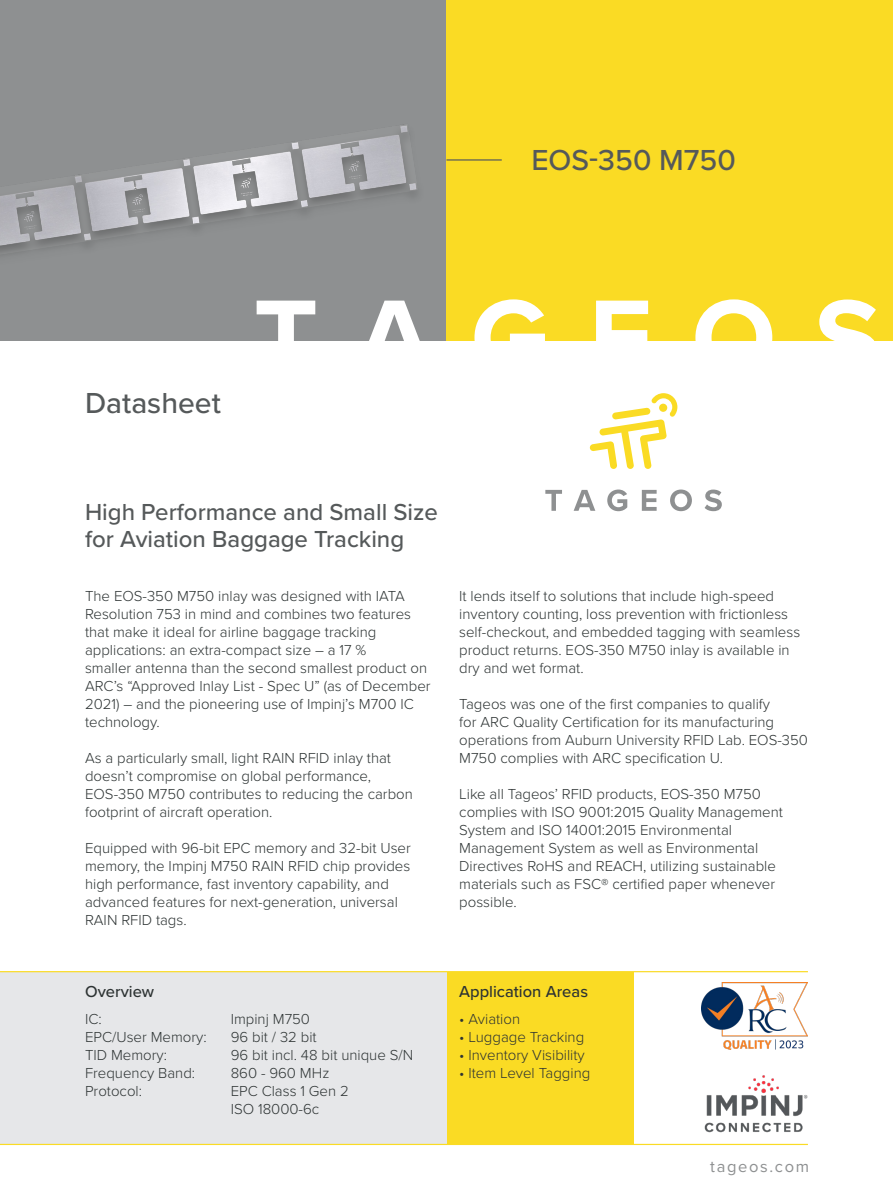
<style>
.page{position:relative;width:893px;height:1187px;background:#fff}
.page>*{position:absolute;margin:0;border:0;box-sizing:border-box;transform-origin:0 0}
._01_product_name{font:500 30px "Proxima Nova";color:#55595a}
._02_item{font:500 30px "Proxima Nova";color:#55595a}
.t1{font:500 24px "Proxima Nova";color:#55595a}
._05_overview_headline{font:500 16.5px "Proxima Nova";color:#2d3333}
._07_tageos_dot_com{font:16.5px "Proxima Nova";letter-spacing:.1em;color:#8e9091}
._04_running_text{font:300 15px/18px "Proxima Nova";color:#2d3333}
._06_overview_running_text{font:300 15px "Proxima Nova";color:#2d3333}
</style>
<div class="page">
<div style="left:446px;top:971px;width:188px;height:173px;background:#fadb24"></div>
<div style="left:0;top:971px;width:446px;height:173px;background:#e6e7e9"></div>
<hr style="left:0;top:1143px;width:808px;height:1px;background:#fadb24">
<hr style="left:0;top:971px;width:808px;height:1px;background:#fadb24">
<img style="left:0;top:0;width:446px;height:340px">
<div style="left:446px;top:0;width:447px;height:340px;background:#fadb24"></div>
<svg style="left:590px;top:393px;width:87px;height:76px"></svg>
<div style="left:659px;top:403px;width:8px;height:9px;background:#fadb24;border-radius:50%"></div>
<svg style="left:545px;top:490px;width:17px;height:21px"></svg>
<svg style="left:574px;top:490px;width:21px;height:21px"></svg>
<svg style="left:607px;top:489px;width:20px;height:22px"></svg>
<svg style="left:642px;top:490px;width:15px;height:21px"></svg>
<svg style="left:670px;top:489px;width:22px;height:22px"></svg>
<svg style="left:705px;top:489px;width:17px;height:22px"></svg>
<svg style="left:257px;top:300px;width:58px;height:41px"></svg>
<svg style="left:368px;top:300px;width:53px;height:41px"></svg>
<svg style="left:474px;top:299px;width:71px;height:42px"></svg>
<svg style="left:596px;top:300px;width:52px;height:41px"></svg>
<svg style="left:695px;top:299px;width:77px;height:42px"></svg>
<svg style="left:817px;top:299px;width:60px;height:42px"></svg>
<hr style="left:446px;top:159px;width:56px;height:1px;background:#55595a">
<img style="left:702px;top:982px;width:106px;height:67px">
<img style="left:704px;top:1075px;width:104px;height:58px">
<p class="_01_product_name" style="left:531px;top:138px;width:206px">EOS-350 M750</p>
<p class="_02_item" style="left:85px;top:381px;width:137px">Datasheet</p>
<p class="t1" style="left:85px;top:494px;width:354px">High Performance and Small Size</p>
<p class="t1" style="left:85px;top:521px;width:321px">for Aviation Baggage Tracking</p>
<p class="_04_running_text" style="left:85px;top:586px;width:347px">The EOS-350 M750 inlay was designed with IATA Resolution 753 in mind and combines two features that make it ideal for airline baggage tracking applications: an extra-compact size – a 17 %<br>smaller antenna than the second smallest product on ARC’s “Approved Inlay List - Spec U” (as of December 2021) – and the pioneering use of Impinj’s M700 IC technology.</p>
<p class="_04_running_text" style="left:85px;top:748px;width:308px">As a particularly small, light RAIN RFID inlay that doesn’t compromise on global performance,</p>
<p class="_04_running_text" style="left:85px;top:784px;width:329px">EOS-350 M750 contributes to reducing the carbon footprint of aircraft operation.</p>
<p class="_04_running_text" style="left:85px;top:838px;width:327px">Equipped with 96-bit EPC memory and 32-bit User memory, the Impinj M750 RAIN RFID chip provides high performance, fast inventory capability, and advanced features for next-generation, universal RAIN RFID tags.</p>
<p class="_04_running_text" style="left:459px;top:586px;width:342px">It lends itself to solutions that include high-speed inventory counting, loss prevention with frictionless self-checkout, and embedded tagging with seamless product returns. EOS-350 M750 inlay is available in dry and wet format.</p>
<p class="_04_running_text" style="left:459px;top:694px;width:350px">Tageos was one of the first companies to qualify<br>for ARC Quality Certification for its manufacturing operations from Auburn University RFID Lab. EOS-350<br>M750 complies with ARC specification U.</p>
<p class="_04_running_text" style="left:459px;top:784px;width:325px">Like all Tageos’ RFID products, EOS-350 M750 complies with ISO 9001:2015 Quality Management System and ISO 14001:2015 Environmental Management System as well as Environmental Directives RoHS and REACH, utilizing sustainable materials such as FSC® certified paper whenever possible.</p>
<p class="_05_overview_headline" style="left:85px;top:979px;width:71px">Overview</p>
<p class="_06_overview_running_text" style="left:85px;top:1007px;width:18px">IC:</p>
<p class="_06_overview_running_text" style="left:231px;top:1007px;width:81px">Impinj M750</p>
<p class="_06_overview_running_text" style="left:85px;top:1025px;width:123px">EPC/User Memory:</p>
<p class="_06_overview_running_text" style="left:231px;top:1025px;width:87px">96 bit / 32 bit</p>
<p class="_06_overview_running_text" style="left:85px;top:1043px;width:84px">TID Memory:</p>
<p class="_06_overview_running_text" style="left:231px;top:1043px;width:184px">96 bit incl. 48 bit unique S/N</p>
<p class="_06_overview_running_text" style="left:85px;top:1061px;width:112px">Frequency Band:</p>
<p class="_06_overview_running_text" style="left:231px;top:1061px;width:100px">860 - 960 MHz</p>
<p class="_06_overview_running_text" style="left:85px;top:1079px;width:59px">Protocol:</p>
<p class="_06_overview_running_text" style="left:231px;top:1079px;width:120px">EPC Class 1 Gen 2</p>
<p class="_06_overview_running_text" style="left:231px;top:1097px;width:90px">ISO 18000-6c</p>
<p class="_05_overview_headline" style="left:459px;top:979px;width:130px">Application Areas</p>
<p class="_06_overview_running_text" style="left:459px;top:1007px;width:62px">• Aviation</p>
<p class="_06_overview_running_text" style="left:459px;top:1025px;width:126px">• Luggage Tracking</p>
<p class="_06_overview_running_text" style="left:459px;top:1043px;width:127px">• Inventory Visibility</p>
<p class="_06_overview_running_text" style="left:459px;top:1061px;width:133px">• Item Level Tagging</p>
<p class="_07_tageos_dot_com" style="left:710px;top:1153px;width:100px">tageos.com</p>
</div>
